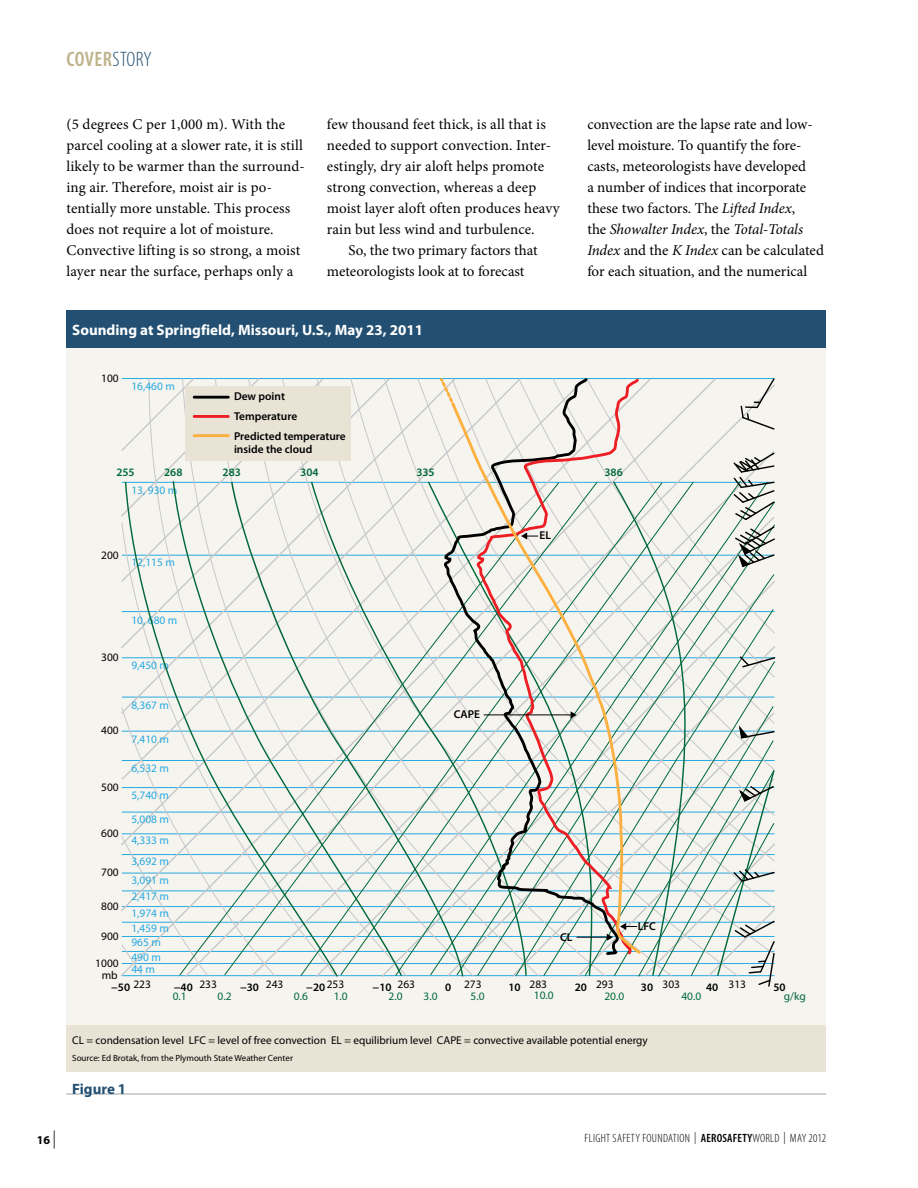
<style>
.page{position:relative;width:918px;height:1188px;background:#fff}
.page>*{position:absolute;margin:0;border:0;box-sizing:border-box;transform-origin:0 0}
.t1{font:600 condensed 21px "Myriad Pro";letter-spacing:.02em;color:#bfb38b}
.t2{font:15px/21px "Minion Pro";letter-spacing:.005em;color:#000}
.t3{font:700 15px "Myriad Pro";color:#fff}
.t4{font:700 15px "Myriad Pro";color:#235072}
.t5{font:300 condensed 12px "Myriad Pro";letter-spacing:.03em;color:#000}
.t6{font:700 12px "Myriad Pro";color:#000}
.t7{font:11.4px "Myriad Pro";color:#27aae1}
.t8{font:600 11.4px/13.6px "Myriad Pro";color:#000}
.t9{font:11.4px/11.9px "Myriad Pro";color:#000;text-align:center}
.t10{font:11.4px "Myriad Pro";color:#006838}
.t11{font:600 11.4px "Myriad Pro";color:#006838}
.t12{font:11.25px "Myriad Pro";color:#000}
.t13{font:9px "Myriad Pro";color:#000}
.s1{font-weight:300;color:#235072}
.s2{font-style:italic}
.s3{font-weight:300;font-size:18px}
.s4{font-weight:600}
</style>
<div class="page">
<div style="left:66px;top:310px;width:760px;height:39px;background:#235072"></div>
<div style="left:66px;top:349px;width:760px;height:676px;background:#f6f4ef"></div>
<div style="left:66px;top:1025px;width:760px;height:47px;background:#e8e3d5"></div>
<hr style="left:66px;top:1094px;width:760px;height:1px;background:#a1a7ad">
<svg style="left:124px;top:480px;width:48px;height:497px"></svg>
<svg style="left:172px;top:480px;width:58px;height:497px"></svg>
<svg style="left:179px;top:482px;width:45px;height:494px"></svg>
<svg style="left:224px;top:481px;width:116px;height:495px"></svg>
<svg style="left:300px;top:482px;width:40px;height:494px"></svg>
<svg style="left:340px;top:481px;width:55px;height:495px"></svg>
<svg style="left:395px;top:480px;width:286px;height:496px"></svg>
<svg style="left:430px;top:481px;width:302px;height:495px"></svg>
<svg style="left:477px;top:524px;width:269px;height:452px"></svg>
<svg style="left:515px;top:574px;width:260px;height:402px"></svg>
<svg style="left:543px;top:609px;width:231px;height:367px"></svg>
<svg style="left:643px;top:661px;width:132px;height:45px"></svg>
<svg style="left:732px;top:451px;width:43px;height:117px"></svg>
<svg style="left:740px;top:378px;width:35px;height:52px"></svg>
<svg style="left:738px;top:655px;width:38px;height:14px"></svg>
<svg style="left:440px;top:378px;width:131px;height:580px"></svg>
<svg style="left:473px;top:378px;width:168px;height:579px"></svg>
<svg style="left:450px;top:401px;width:193px;height:555px"></svg>
<svg style="left:438px;top:378px;width:19px;height:31px"></svg>
<hr style="left:484px;top:715px;width:88px;height:1px;background:#000">
<svg style="left:521px;top:532px;width:17px;height:8px"></svg>
<svg style="left:571px;top:706px;width:204px;height:281px"></svg>
<div style="left:186px;top:386px;width:165px;height:74px;background:#e8e3d5"></div>
<hr style="left:194px;top:396px;width:34px;height:3px;background:#000">
<hr style="left:194px;top:415px;width:34px;height:3px;background:#ed1d24">
<hr style="left:194px;top:434px;width:34px;height:3px;background:#fbb040">
<h1 class="t1" style="left:67px;top:46px;width:87px">COVER<span class="s1">STORY</span></h1>
<p class="t2" style="left:66px;top:114px;width:240px">(5 degrees C per 1,000 m). With the parcel cooling at a slower rate, it is still likely to be warmer than the surround&shy;ing air. Therefore, moist air is po&shy;tentially more unstable. This process does not require a lot of moisture.<br>Convective lifting is so strong, a moist layer near the surface, perhaps only a</p>
<p class="t2" style="left:327px;top:114px;width:234px">few thousand feet thick, is all that is needed to support convection. Inter&shy;estingly, dry air aloft helps promote strong convection, whereas a deep moist layer aloft often produces heavy rain but less wind and turbulence.</p>
<p class="t2" style="left:327px;top:240px;width:212px;text-indent:22px">So, the two primary factors that meteorologists look at to forecast</p>
<p class="t3" style="left:72px;top:320px;width:352px">Sounding at Springfield, Missouri, U.S., May 23, 2011</p>
<p class="t9" style="left:101px;top:372px;width:19px">100</p>
<p class="t7" style="left:131px;top:379px;width:45px">16,460 m</p>
<p class="t8" style="left:234px;top:389px;width:53px">Dew point</p>
<p class="t8" style="left:234px;top:429px;width:113px">Predicted temperature inside the cloud</p>
<p class="t8" style="left:234px;top:409px;width:65px">Temperature</p>
<p class="t2" style="left:587px;top:114px;width:238px">convection are the lapse rate and low&shy;level moisture. To quantify the fore&shy;casts, meteorologists have developed<br>a number of indices that incorporate these two factors. The <span class="s2">Lifted Index</span>,<br>the <span class="s2">Showalter Index</span>, the <span class="s2">Total-Totals Index</span> and the <span class="s2">K Index</span> can be calculated for each situation, and the numerical</p>
<p class="t11" style="left:116px;top:465px;width:20px">255</p>
<p class="t11" style="left:164px;top:465px;width:20px">268</p>
<p class="t11" style="left:223px;top:465px;width:20px">283</p>
<p class="t11" style="left:300px;top:465px;width:20px">304</p>
<p class="t11" style="left:416px;top:465px;width:20px">335</p>
<p class="t11" style="left:604px;top:465px;width:20px">386</p>
<p class="t7" style="left:131px;top:483px;width:47px">13, 930 m</p>
<p class="t9" style="left:101px;top:549px;width:19px">200</p>
<p class="t7" style="left:131px;top:556px;width:45px">12,115 m</p>
<p class="t9" style="left:101px;top:651px;width:19px">300</p>
<p class="t9" style="left:101px;top:725px;width:19px">400</p>
<p class="t9" style="left:101px;top:781px;width:19px">500</p>
<p class="t9" style="left:101px;top:827px;width:19px">600</p>
<p class="t9" style="left:101px;top:867px;width:19px">700</p>
<p class="t9" style="left:101px;top:900px;width:19px">800</p>
<p class="t9" style="left:101px;top:930px;width:19px">900</p>
<p class="t7" style="left:131px;top:613px;width:47px">10, 680 m</p>
<p class="t7" style="left:131px;top:658px;width:39px">9,450 m</p>
<p class="t7" style="left:131px;top:698px;width:39px">8,367 m</p>
<p class="t7" style="left:131px;top:732px;width:39px">7,410 m</p>
<p class="t7" style="left:131px;top:761px;width:39px">6,532 m</p>
<p class="t7" style="left:131px;top:788px;width:39px">5,740 m</p>
<p class="t7" style="left:131px;top:812px;width:39px">5,008 m</p>
<p class="t7" style="left:131px;top:833px;width:39px">4,333 m</p>
<p class="t7" style="left:131px;top:854px;width:39px">3,692 m</p>
<p class="t7" style="left:131px;top:873px;width:39px">3,091 m</p>
<p class="t7" style="left:131px;top:889px;width:39px">2,417 m</p>
<p class="t7" style="left:131px;top:906px;width:39px">1,974 m</p>
<p class="t7" style="left:131px;top:921px;width:39px">1,459 m</p>
<p class="t7" style="left:131px;top:935px;width:31px">965 m</p>
<p class="t8" style="left:540px;top:528px;width:13px">EL</p>
<p class="t8" style="left:454px;top:708px;width:28px">CAPE</p>
<p class="t8" style="left:560px;top:930px;width:14px">CL</p>
<p class="t8" style="left:638px;top:919px;width:20px">LFC</p>
<p class="t7" style="left:131px;top:950px;width:31px">490 m</p>
<p class="t9" style="left:95px;top:957px;width:25px">1000 mb</p>
<p class="t7" style="left:131px;top:962px;width:25px">44 m</p>
<p class="t8" style="left:111px;top:980px;width:41px">−50 <sup>223</sup></p>
<p class="t9" style="left:199px;top:978px;width:19px">233</p>
<p class="t9" style="left:266px;top:978px;width:19px">243</p>
<p class="t9" style="left:327px;top:978px;width:19px">253</p>
<p class="t9" style="left:398px;top:978px;width:19px">263</p>
<p class="t9" style="left:464px;top:978px;width:19px">273</p>
<p class="t9" style="left:530px;top:978px;width:19px">283</p>
<p class="t9" style="left:596px;top:978px;width:19px">293</p>
<p class="t9" style="left:663px;top:978px;width:19px">303</p>
<p class="t9" style="left:729px;top:978px;width:19px">313</p>
<p class="t8" style="left:174px;top:980px;width:21px">−40</p>
<p class="t8" style="left:240px;top:980px;width:21px">−30</p>
<p class="t8" style="left:306px;top:980px;width:21px">−20</p>
<p class="t8" style="left:373px;top:980px;width:21px">−10</p>
<p class="t8" style="left:445px;top:980px;width:8px">0</p>
<p class="t8" style="left:508px;top:980px;width:14px">10</p>
<p class="t8" style="left:575px;top:980px;width:14px">20</p>
<p class="t8" style="left:641px;top:980px;width:14px">30</p>
<p class="t8" style="left:706px;top:980px;width:14px">40</p>
<p class="t8" style="left:774px;top:980px;width:14px">50</p>
<p class="t10" style="left:173px;top:989px;width:16px">0.1</p>
<p class="t10" style="left:218px;top:989px;width:16px">0.2</p>
<p class="t10" style="left:294px;top:989px;width:16px">0.6</p>
<p class="t10" style="left:334px;top:989px;width:16px">1.0</p>
<p class="t10" style="left:389px;top:989px;width:16px">2.0</p>
<p class="t10" style="left:424px;top:989px;width:16px">3.0</p>
<p class="t10" style="left:471px;top:989px;width:16px">5.0</p>
<p class="t10" style="left:534px;top:988px;width:21px">10.0</p>
<p class="t10" style="left:604px;top:989px;width:21px">20.0</p>
<p class="t10" style="left:681px;top:989px;width:21px">40.0</p>
<p class="t10" style="left:784px;top:989px;width:24px">g/kg</p>
<p class="t12" style="left:72px;top:1034px;width:577px">CL = condensation level LFC = level of free convection EL = equilibrium level CAPE = convective available potential energy</p>
<p class="t13" style="left:72px;top:1052px;width:222px">Source: Ed Brotak, from the Plymouth State Weather Center</p>
<p class="t4" style="left:72px;top:1079px;width:56px">Figure 1</p>
<p class="t6" style="left:37px;top:1132px;width:21px">16 <span class="s3">|</span></p>
<p class="t5" style="left:585px;top:1131px;width:243px">FLIGHT SAFETY FOUNDATION | <span class="s4">AEROSAFETY</span>WORLD | MAY 2012</p>
</div>
